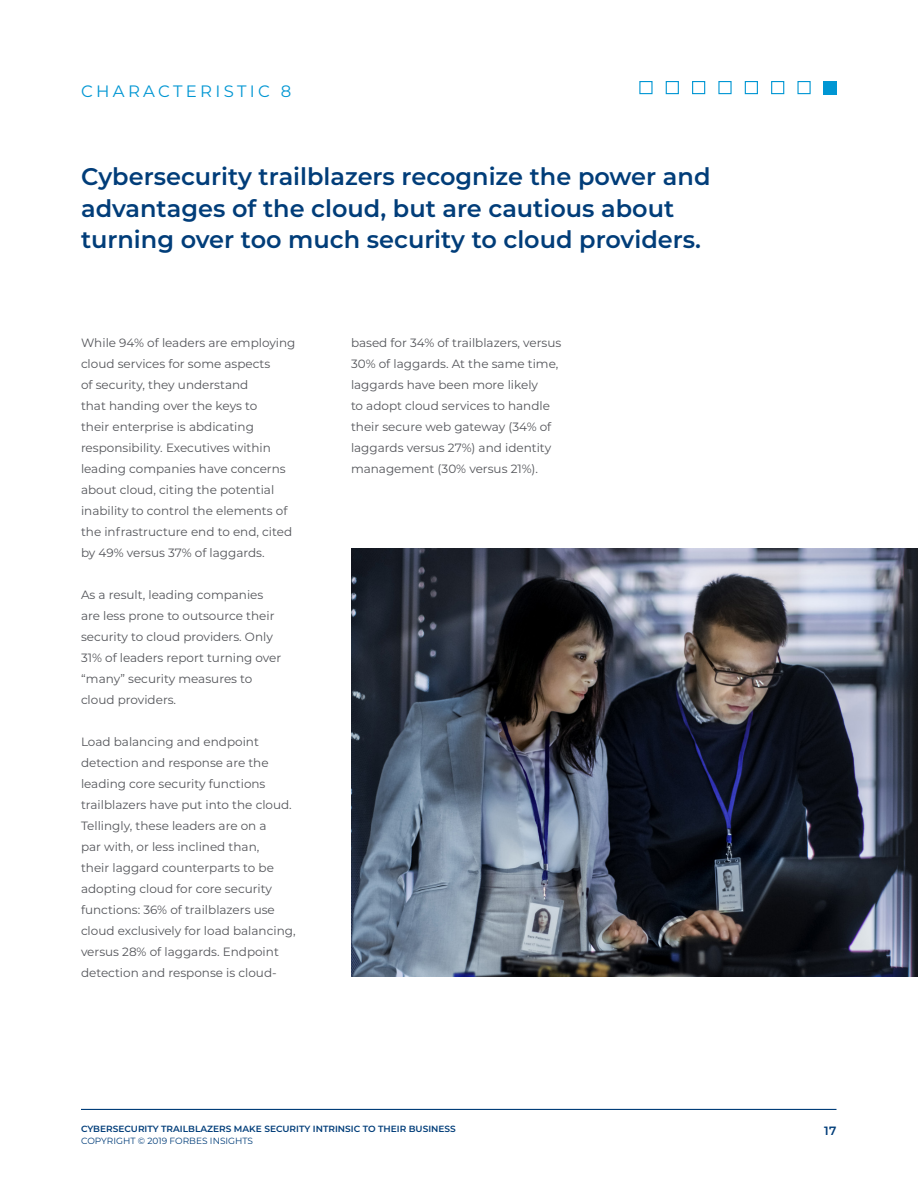
<style>
.page{position:relative;width:918px;height:1188px;background:#fff}
.page>*{position:absolute;margin:0;border:0;box-sizing:border-box;transform-origin:0 0}
.t1{font:600 24px/31.5px "Montserrat";color:#013d79}
.t2{font:16.5px "Montserrat";letter-spacing:.2em;color:#0096d3}
.t3{font:12px/21px "Montserrat";color:#54555a}
.t4{font:600 12px "Montserrat";color:#013d79}
.t5{font:600 9px "Montserrat";color:#013d79}
.t6{font:9px "Montserrat";color:#013d79}
</style>
<div class="page">
<img style="left:351px;top:548px;width:567px;height:429px">
<div style="left:639px;top:81px;width:14px;height:13px;border:1px solid #0096d3"></div>
<div style="left:692px;top:81px;width:13px;height:13px;border:1px solid #0096d3"></div>
<div style="left:745px;top:81px;width:13px;height:13px;border:1px solid #0096d3"></div>
<div style="left:797px;top:81px;width:14px;height:13px;border:1px solid #0096d3"></div>
<div style="left:666px;top:81px;width:13px;height:13px;border:1px solid #0096d3"></div>
<div style="left:718px;top:81px;width:14px;height:13px;border:1px solid #0096d3"></div>
<div style="left:771px;top:81px;width:13px;height:13px;border:1px solid #0096d3"></div>
<div style="left:824px;top:81px;width:13px;height:13px;background:#0096d3"></div>
<hr style="left:81px;top:1109px;width:756px;height:1px;background:#013d79">
<h2 class="t2" style="left:81px;top:80px;width:212px">CHARACTERISTIC 8</h2>
<h1 class="t1" style="left:81px;top:160px;width:631px">Cybersecurity trailblazers recognize the power and advantages of the cloud, but are cautious about turning over too much security to cloud providers.</h1>
<p class="t3" style="left:81px;top:332px;width:216px">While 94% of leaders are employing cloud services for some aspects<br>of security, they understand<br>that handing over the keys to<br>their enterprise is abdicating responsibility. Executives within leading companies have concerns about cloud, citing the potential inability to control the elements of the infrastructure end to end, cited by 49% versus 37% of laggards.</p>
<p class="t3" style="left:81px;top:584px;width:202px">As a result, leading companies are less prone to outsource their security to cloud providers. Only<br>31% of leaders report turning over “many” security measures to cloud providers.</p>
<p class="t3" style="left:81px;top:731px;width:216px">Load balancing and endpoint detection and response are the leading core security functions trailblazers have put into the cloud.<br>Tellingly, these leaders are on a<br>par with, or less inclined than,<br>their laggard counterparts to be adopting cloud for core security functions: 36% of trailblazers use cloud exclusively for load balancing, versus 28% of laggards. Endpoint detection and response is cloud-</p>
<p class="t3" style="left:351px;top:332px;width:212px">based for 34% of trailblazers, versus<br>30% of laggards. At the same time, laggards have been more likely<br>to adopt cloud services to handle their secure web gateway (34% of laggards versus 27%) and identity management (30% versus 21%).</p>
<p class="t5" style="left:81px;top:1123px;width:376px">CYBERSECURITY TRAILBLAZERS MAKE SECURITY INTRINSIC TO THEIR BUSINESS</p>
<p class="t6" style="left:81px;top:1135px;width:174px">COPYRIGHT © 2019 FORBES INSIGHTS</p>
<p class="t4" style="left:824px;top:1123px;width:14px">17</p>
</div>
